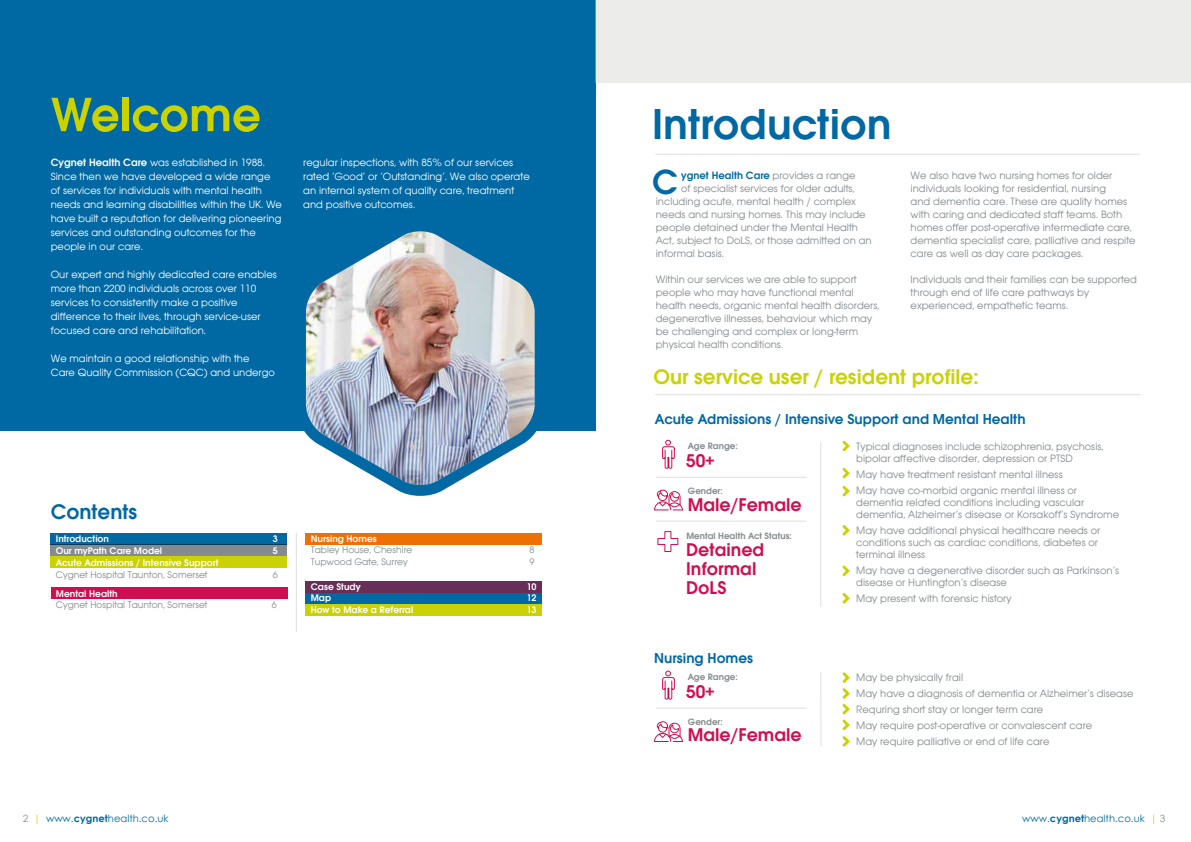
<style>
.page{position:relative;width:1191px;height:842px;background:#fff}
.page>*{position:absolute;margin:0;border:0;box-sizing:border-box;transform-origin:0 0}
.t1{font:600 50px "Avant Garde ITC";color:#cad200}
.t2{font:600 45px "Avant Garde ITC";color:#0068a3}
.t3{font:600 36.3px "Avant Garde ITC";color:#0068a3}
.t4{font:600 22px "Avant Garde ITC";color:#cad200}
.t5{font:600 22px "Avant Garde ITC";color:#0068a3}
.t6{font:600 19.2px/19.2px "Avant Garde ITC";color:#d00d50}
.t7{font:600 15px "Avant Garde ITC";color:#0068a3}
.t8{font:11px/13px "Avant Garde ITC";color:#848a8e}
.t9{font:11px/14px "Avant Garde ITC";color:#fff}
.t10{font:600 11px "Avant Garde ITC";color:#0068a3}
.t11{font:600 10px "Avant Garde ITC";color:#fff}
.t12{font:10px "Avant Garde ITC";color:#848a8e}
.t13{font:10px "Century Gothic";color:#0068a3}
.t14{font:600 9.6px "Avant Garde ITC";color:#848a8e}
.s1{font-weight:600}
.s2{font-weight:400;color:#848a8e}
.s3{color:#848a8e}
.s4{color:#cad200}
.s5{font-weight:700}
</style>
<div class="page">
<div style="left:51px;top:556px;width:236px;height:12px;background:#cad200"></div>
<hr style="left:656px;top:708px;width:150px;height:1px;background:#848a8e">
<svg style="left:662px;top:670px;width:13px;height:30px"></svg>
<svg style="left:654px;top:721px;width:29px;height:21px"></svg>
<div style="left:0;top:0;width:595px;height:431px;background:#0068a3"></div>
<img style="left:304px;top:231px;width:233px;height:265px">
<div style="left:306px;top:593px;width:236px;height:11px;background:#0068a3"></div>
<div style="left:306px;top:582px;width:236px;height:11px;background:#692e57"></div>
<div style="left:306px;top:533px;width:236px;height:11px;background:#ed7004"></div>
<div style="left:51px;top:587px;width:236px;height:12px;background:#d00d50"></div>
<div style="left:51px;top:544px;width:236px;height:12px;background:#848a8e"></div>
<div style="left:51px;top:533px;width:236px;height:11px;background:#0068a3"></div>
<div style="left:306px;top:604px;width:236px;height:12px;background:#cad200"></div>
<hr style="left:296px;top:533px;width:1px;height:99px;background:#848a8e">
<hr style="left:655px;top:154px;width:485px;height:1px;background:#848a8e">
<div style="left:595px;top:0;width:596px;height:82px;background:#ecedea"></div>
<hr style="left:655px;top:394px;width:485px;height:1px;background:#848a8e">
<svg style="left:842px;top:440px;width:8px;height:12px"></svg>
<hr style="left:820px;top:442px;width:1px;height:165px;background:#848a8e">
<hr style="left:656px;top:477px;width:150px;height:1px;background:#848a8e">
<hr style="left:656px;top:521px;width:150px;height:1px;background:#848a8e">
<svg style="left:662px;top:439px;width:13px;height:30px"></svg>
<svg style="left:654px;top:489px;width:29px;height:22px"></svg>
<svg style="left:657px;top:531px;width:22px;height:21px"></svg>
<svg style="left:820px;top:672px;width:2px;height:75px"></svg>
<svg style="left:842px;top:672px;width:8px;height:75px"></svg>
<svg style="left:842px;top:468px;width:8px;height:29px"></svg>
<svg style="left:842px;top:525px;width:8px;height:11px"></svg>
<svg style="left:842px;top:565px;width:8px;height:12px"></svg>
<svg style="left:842px;top:593px;width:8px;height:11px"></svg>
<h1 class="t1" style="left:51px;top:85px;width:212px">Welcome</h1>
<p class="t9" style="left:51px;top:155px;width:233px"><span class="s1">Cygnet Health Care</span> was established in 1988.<br>Since then we have developed a wide range of services for individuals with mental health needs and learning disabilities within the UK. We have built a reputation for delivering pioneering services and outstanding outcomes for the people in our care.</p>
<p class="t9" style="left:51px;top:267px;width:228px">Our expert and highly dedicated care enables more than 2200 individuals across over 110 services to consistently make a positive difference to their lives, through service-user focused care and rehabilitation.</p>
<p class="t9" style="left:51px;top:351px;width:226px">We maintain a good relationship with the<br>Care Quality Commission (CQC) and undergo</p>
<p class="t9" style="left:303px;top:155px;width:228px">regular inspections, with 85% of our services rated ‘Good’ or ‘Outstanding’. We also operate an internal system of quality care, treatment and positive outcomes.</p>
<h3 class="t5" style="left:51px;top:499px;width:88px">Contents</h3>
<p class="t11" style="left:56px;top:532px;width:55px">Introduction</p>
<p class="t11" style="left:273px;top:532px;width:6px">3</p>
<p class="t11" style="left:56px;top:544px;width:108px">Our myPath Care Model</p>
<p class="t11" style="left:273px;top:544px;width:6px">5</p>
<p class="t11" style="left:56px;top:556px;width:164px">Acute Admissions / Intensive Support</p>
<p class="t12" style="left:56px;top:569px;width:153px">Cygnet Hospital Taunton, Somerset</p>
<p class="t12" style="left:273px;top:569px;width:6px">6</p>
<p class="t11" style="left:56px;top:587px;width:63px">Mental Health</p>
<p class="t12" style="left:56px;top:599px;width:153px">Cygnet Hospital Taunton, Somerset</p>
<p class="t12" style="left:272px;top:599px;width:6px">6</p>
<p class="t11" style="left:311px;top:532px;width:68px">Nursing Homes</p>
<p class="t12" style="left:311px;top:544px;width:103px">Tabley House, Cheshire</p>
<p class="t12" style="left:529px;top:544px;width:6px">8</p>
<p class="t12" style="left:311px;top:556px;width:98px">Tupwood Gate, Surrey</p>
<p class="t12" style="left:529px;top:556px;width:6px">9</p>
<p class="t11" style="left:311px;top:581px;width:51px">Case Study</p>
<p class="t11" style="left:527px;top:581px;width:11px">10</p>
<p class="t11" style="left:311px;top:592px;width:22px">Map</p>
<p class="t11" style="left:527px;top:592px;width:11px">12</p>
<p class="t11" style="left:311px;top:604px;width:104px">How to Make a Referral</p>
<p class="t11" style="left:527px;top:604px;width:11px">13</p>
<h2 class="t2" style="left:652px;top:98px;width:241px">Introduction</h2>
<p class="t10" style="left:681px;top:169px;width:176px">ygnet Health Care <span class="s2">provides a range</span></p>
<p class="t8" style="left:681px;top:182px;width:175px">of specialist services for older adults,</p>
<p class="t8" style="left:656px;top:195px;width:202px">including acute, mental health / complex</p>
<p class="t8" style="left:656px;top:208px;width:211px">needs and nursing homes. This may include</p>
<p class="t8" style="left:656px;top:221px;width:204px">people detained under the Mental Health</p>
<p class="t8" style="left:656px;top:234px;width:217px">Act, subject to DoLS, or those admitted on an</p>
<p class="t8" style="left:656px;top:247px;width:70px">informal basis.</p>
<p class="t8" style="left:656px;top:273px;width:225px">Within our services we are able to support people who may have functional mental health needs, organic mental health disorders, degenerative illnesses, behaviour which may be challenging and complex or long-term physical health conditions.</p>
<h3 class="t3" style="left:652px;top:161px;width:27px">C</h3>
<p class="t8" style="left:910px;top:169px;width:226px">We also have two nursing homes for older individuals looking for residential, nursing<br>and dementia care. These are quality homes with caring and dedicated staff teams. Both homes offer post-operative intermediate care, dementia specialist care, palliative and respite care as well as day care packages.</p>
<p class="t8" style="left:910px;top:273px;width:228px">Individuals and their families can be supported through end of life care pathways by experienced, empathetic teams.</p>
<h3 class="t4" style="left:653px;top:364px;width:327px">Our service user / resident profile:</h3>
<h3 class="t7" style="left:655px;top:410px;width:372px">Acute Admissions / Intensive Support and Mental Health</h3>
<p class="t8" style="left:856px;top:440px;width:249px;line-height:12px">Typical diagnoses include schizophrenia, psychosis, bipolar affective disorder, depression or PTSD</p>
<p class="t8" style="left:856px;top:466px;width:222px;line-height:16px">May have treatment resistant mental illness<br>May have co-morbid organic mental illness or</p>
<p class="t8" style="left:856px;top:496px;width:264px;line-height:12px">dementia related conditions including vascular dementia, Alzheimer’s disease or Korsakoff’s Syndrome</p>
<p class="t8" style="left:856px;top:524px;width:246px;line-height:12px">May have additional physical healthcare needs or conditions such as cardiac conditions, diabetes or terminal illness</p>
<p class="t8" style="left:856px;top:564px;width:264px;line-height:12px">May have a degenerative disorder such as Parkinson’s disease or Huntington’s disease</p>
<p class="t8" style="left:856px;top:592px;width:157px">May present with forensic history</p>
<p class="t14" style="left:687px;top:440px;width:52px">Age Range:</p>
<p class="t14" style="left:688px;top:486px;width:36px">Gender:</p>
<h3 class="t6" style="left:686px;top:451px;width:30px">50+</h3>
<h3 class="t6" style="left:687px;top:495px;width:115px">Male/Female</h3>
<p class="t14" style="left:686px;top:530px;width:107px">Mental Health Act Status:</p>
<h3 class="t6" style="left:686px;top:540px;width:80px">Detained<br>Informal<br>DoLS</h3>
<h3 class="t7" style="left:654px;top:649px;width:101px">Nursing Homes</h3>
<p class="t14" style="left:687px;top:671px;width:52px">Age Range:</p>
<p class="t14" style="left:688px;top:716px;width:36px">Gender:</p>
<h3 class="t6" style="left:686px;top:681px;width:30px">50+</h3>
<h3 class="t6" style="left:687px;top:725px;width:115px">Male/Female</h3>
<p class="t8" style="left:856px;top:670px;width:279px;line-height:16px">May be physically frail<br>May have a diagnosis of dementia or Alzheimer’s disease Requring short stay or longer term care<br>May require post-operative or convalescent care<br>May require palliative or end of life care</p>
<p class="t13" style="left:23px;top:811px;width:147px"><span class="s3">2</span> <span class="s4">|</span> www.<span class="s5">cygnet</span>health.co.uk</p>
<p class="t13" style="left:1022px;top:811px;width:145px">www.<span class="s5">cygnet</span>health.co.uk <span class="s4">|</span> <span class="s3">3</span></p>
</div>
